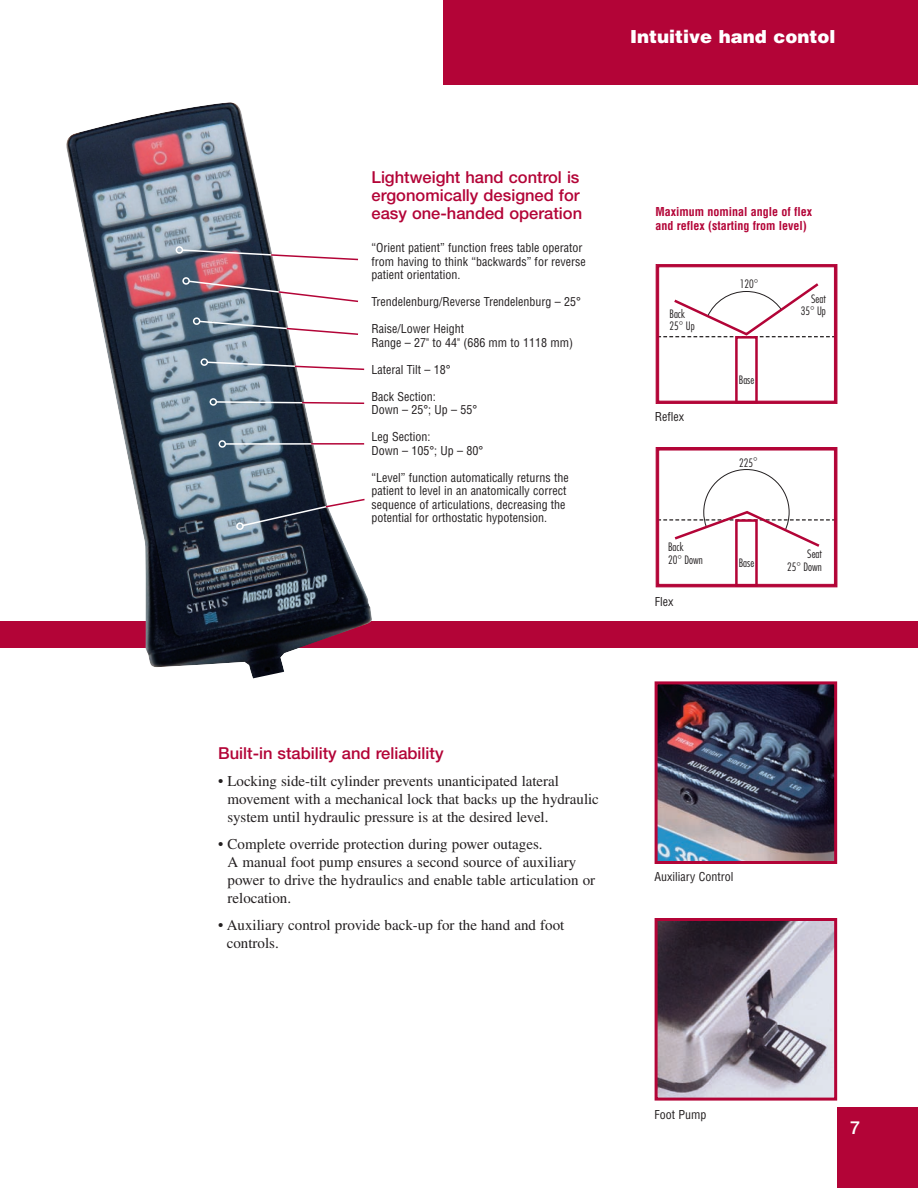
<style>
.page{position:relative;width:918px;height:1188px;background:#fff}
.page>*{position:absolute;margin:0;border:0;box-sizing:border-box;transform-origin:0 0}
.t1{font:900 18px "Helvetica";color:#fff}
.t2{font:500 18px "Helvetica Neue";color:#fff}
.t3{font:500 16.5px/18px "Helvetica Neue";color:#b30437}
.t4{font:15px/18px "Times";color:#231f20}
.t5{font:condensed 12px/13.5px "Helvetica";color:#231f20}
.t6{font:700 condensed 12px/13.5px "Helvetica";color:#b30437}
.t7{font:300 condensed 11.25px/12.6px "Futura";color:#231f20}
</style>
<div class="page">
<div style="left:0;top:621px;width:918px;height:27px;background:#b30437"></div>
<img style="left:66px;top:102px;width:306px;height:577px">
<img style="left:659px;top:922px;width:174px;height:175px">
<div style="left:655px;top:918px;width:182px;height:183px;border:3px solid #b30437"></div>
<img style="left:659px;top:685px;width:174px;height:175px">
<div style="left:655px;top:681px;width:182px;height:183px;border:3px solid #b30437"></div>
<div style="left:176px;top:246px;width:7px;height:8px;border:2px solid #fff;border-radius:50%"></div>
<div style="left:182px;top:277px;width:8px;height:8px;border:2px solid #fff;border-radius:50%"></div>
<div style="left:193px;top:317px;width:7px;height:8px;border:2px solid #fff;border-radius:50%"></div>
<div style="left:201px;top:358px;width:7px;height:8px;border:2px solid #fff;border-radius:50%"></div>
<div style="left:210px;top:398px;width:7px;height:8px;border:2px solid #fff;border-radius:50%"></div>
<hr style="left:225px;top:443px;width:139px;height:2px;background:#fff">
<div style="left:219px;top:440px;width:7px;height:8px;border:2px solid #fff;border-radius:50%"></div>
<svg style="left:181px;top:249px;width:179px;height:12px"></svg>
<svg style="left:187px;top:280px;width:173px;height:23px"></svg>
<svg style="left:198px;top:320px;width:162px;height:16px"></svg>
<svg style="left:206px;top:361px;width:160px;height:10px"></svg>
<svg style="left:215px;top:400px;width:151px;height:5px"></svg>
<hr style="left:311px;top:443px;width:53px;height:2px;background:#b30437">
<div style="left:236px;top:522px;width:8px;height:8px;border:2px solid #fff;border-radius:50%"></div>
<svg style="left:241px;top:495px;width:131px;height:32px"></svg>
<div style="left:443px;top:0;width:475px;height:85px;background:#b30437"></div>
<div style="left:837px;top:1107px;width:81px;height:81px;background:#b30437"></div>
<svg style="left:656px;top:264px;width:181px;height:140px"></svg>
<svg style="left:656px;top:447px;width:181px;height:140px"></svg>
<h1 class="t1" style="left:630px;top:30px;width:207px">Intuitive hand contol</h1>
<h2 class="t3" style="left:372px;top:170px;width:212px">Lightweight hand control is ergonomically designed for easy one-handed operation</h2>
<p class="t5" style="left:372px;top:242px;width:216px">“Orient patient” function frees table operator from having to think “backwards” for reverse patient orientation.</p>
<p class="t5" style="left:372px;top:296px;width:211px">Trendelenburg/Reverse Trendelenburg – 25°</p>
<p class="t5" style="left:372px;top:323px;width:203px">Raise/Lower Height<br>Range – 27" to 44" (686 mm to 1118 mm)</p>
<p class="t5" style="left:372px;top:363px;width:81px">Lateral Tilt – 18°</p>
<p class="t5" style="left:372px;top:390px;width:107px">Back Section:<br>Down – 25°; Up – 55°</p>
<p class="t5" style="left:372px;top:431px;width:113px">Leg Section:<br>Down – 105°; Up – 80°</p>
<p class="t5" style="left:372px;top:471px;width:199px">“Level” function automatically returns the patient to level in an anatomically correct sequence of articulations, decreasing the potential for orthostatic hypotension.</p>
<p class="t6" style="left:656px;top:206px;width:158px">Maximum nominal angle of flex and reflex (starting from level)</p>
<p class="t7" style="left:670px;top:308px;width:27px">Back<br>25 Up</p>
<p class="t5" style="left:655px;top:411px;width:31px">Reflex</p>
<p class="t7" style="left:668px;top:542px;width:36px">Back<br>20 Down</p>
<p class="t5" style="left:655px;top:596px;width:20px">Flex</p>
<p class="t7" style="left:740px;top:279px;width:16px">120</p>
<p class="t7" style="left:739px;top:374px;width:17px">Base</p>
<p class="t7" style="left:739px;top:457px;width:16px">225</p>
<p class="t7" style="left:801px;top:293px;width:27px;text-align:right">Seat<br>35 Up</p>
<p class="t7" style="left:739px;top:557px;width:17px">Base</p>
<p class="t7" style="left:787px;top:549px;width:36px;text-align:right">Seat<br>25 Down</p>
<h2 class="t3" style="left:218px;top:745px;width:227px">Built-in stability and reliability</h2>
<p class="t4" style="left:227px;top:773px;width:373px;text-indent:-9px">• Locking side-tilt cylinder prevents unanticipated lateral movement with a mechanical lock that backs up the hydraulic system until hydraulic pressure is at the desired level.</p>
<p class="t4" style="left:228px;top:836px;width:369px;text-indent:-9px">• Complete override protection during power outages.<br>A manual foot pump ensures a second source of auxiliary power to drive the hydraulics and enable table articulation or relocation.</p>
<p class="t4" style="left:227px;top:917px;width:339px;text-indent:-9px">• Auxiliary control provide back-up for the hand and foot controls.</p>
<p class="t5" style="left:655px;top:871px;width:80px">Auxiliary Control</p>
<p class="t5" style="left:655px;top:1109px;width:53px">Foot Pump</p>
<h1 class="t2" style="left:850px;top:1121px;width:12px">7</h1>
</div>
